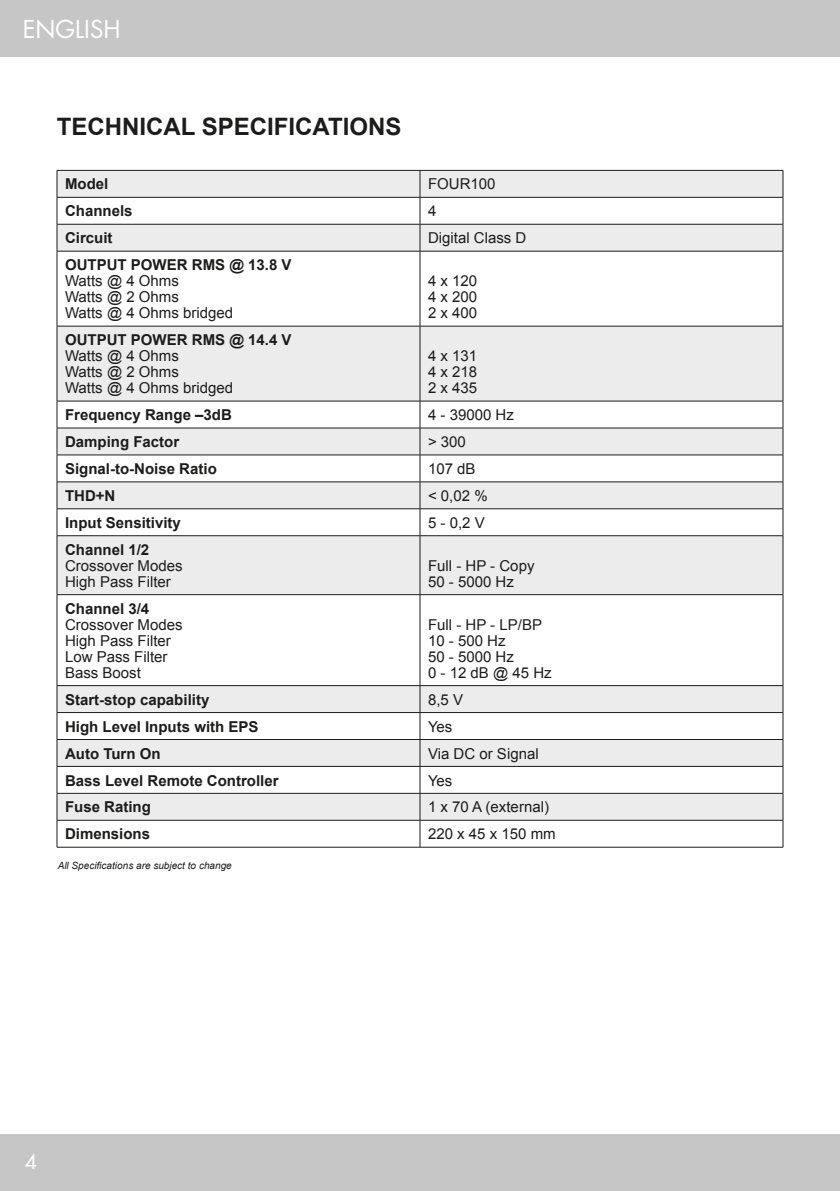
<style>
.page{position:relative;width:840px;height:1191px;background:#fff}
.page>*{position:absolute;margin:0;border:0;box-sizing:border-box;transform-origin:0 0}
.t1{font:700 24px "Arial";color:#1c1c1b}
.t2{font:24px "Futura";color:#fff}
.t3{font:20px "Futura";color:#fff}
.t4{font:15px/16px "Arial";color:#1c1c1b}
.t5{font:700 15px "Arial";color:#1c1c1b}
.t6{font:italic 10px "Arial";color:#1c1c1b}
</style>
<div class="page">
<div style="left:0;top:0;width:839px;height:57px;background:#c6c6c6"></div>
<div style="left:0;top:1134px;width:839px;height:57px;background:#c6c6c6"></div>
<svg style="left:58px;top:252px;width:724px;height:460px"></svg>
<svg style="left:58px;top:713px;width:724px;height:134px"></svg>
<hr style="left:57px;top:251px;width:363px;height:1px;background:#1c1c1b">
<hr style="left:57px;top:251px;width:1px;height:75px;background:#1c1c1b">
<hr style="left:420px;top:251px;width:362px;height:1px;background:#1c1c1b">
<hr style="left:419px;top:251px;width:1px;height:75px;background:#1c1c1b">
<hr style="left:782px;top:251px;width:1px;height:75px;background:#1c1c1b">
<hr style="left:57px;top:595px;width:1px;height:90px;background:#1c1c1b">
<hr style="left:419px;top:595px;width:1px;height:90px;background:#1c1c1b">
<hr style="left:782px;top:595px;width:1px;height:90px;background:#1c1c1b">
<hr style="left:57px;top:326px;width:363px;height:1px;background:#1c1c1b">
<hr style="left:57px;top:326px;width:1px;height:75px;background:#1c1c1b">
<hr style="left:420px;top:326px;width:362px;height:1px;background:#1c1c1b">
<hr style="left:419px;top:326px;width:1px;height:75px;background:#1c1c1b">
<hr style="left:782px;top:326px;width:1px;height:75px;background:#1c1c1b">
<hr style="left:57px;top:401px;width:363px;height:1px;background:#1c1c1b">
<hr style="left:420px;top:401px;width:362px;height:1px;background:#1c1c1b">
<hr style="left:57px;top:428px;width:363px;height:1px;background:#1c1c1b">
<hr style="left:57px;top:454px;width:363px;height:1px;background:#1c1c1b">
<hr style="left:420px;top:428px;width:362px;height:1px;background:#1c1c1b">
<hr style="left:420px;top:454px;width:362px;height:1px;background:#1c1c1b">
<hr style="left:57px;top:481px;width:363px;height:1px;background:#1c1c1b">
<svg style="left:57px;top:401px;width:1px;height:134px"></svg>
<hr style="left:57px;top:508px;width:363px;height:1px;background:#1c1c1b">
<hr style="left:420px;top:481px;width:362px;height:1px;background:#1c1c1b">
<svg style="left:419px;top:401px;width:1px;height:134px"></svg>
<svg style="left:782px;top:401px;width:1px;height:134px"></svg>
<hr style="left:420px;top:508px;width:362px;height:1px;background:#1c1c1b">
<hr style="left:57px;top:535px;width:363px;height:1px;background:#1c1c1b">
<hr style="left:57px;top:536px;width:1px;height:58px;background:#1c1c1b">
<hr style="left:57px;top:594px;width:363px;height:1px;background:#1c1c1b">
<hr style="left:420px;top:535px;width:362px;height:1px;background:#1c1c1b">
<hr style="left:419px;top:536px;width:1px;height:58px;background:#1c1c1b">
<hr style="left:782px;top:536px;width:1px;height:58px;background:#1c1c1b">
<hr style="left:420px;top:594px;width:362px;height:1px;background:#1c1c1b">
<hr style="left:57px;top:170px;width:363px;height:1px;background:#1c1c1b">
<hr style="left:420px;top:170px;width:362px;height:1px;background:#1c1c1b">
<svg style="left:57px;top:171px;width:726px;height:80px"></svg>
<hr style="left:420px;top:197px;width:362px;height:1px;background:#1c1c1b">
<hr style="left:57px;top:847px;width:363px;height:1px;background:#1c1c1b">
<hr style="left:420px;top:847px;width:362px;height:1px;background:#1c1c1b">
<hr style="left:57px;top:685px;width:363px;height:1px;background:#1c1c1b">
<hr style="left:57px;top:712px;width:363px;height:1px;background:#1c1c1b">
<hr style="left:420px;top:685px;width:362px;height:1px;background:#1c1c1b">
<hr style="left:420px;top:712px;width:362px;height:1px;background:#1c1c1b">
<hr style="left:57px;top:739px;width:363px;height:1px;background:#1c1c1b">
<hr style="left:57px;top:766px;width:363px;height:1px;background:#1c1c1b">
<hr style="left:420px;top:739px;width:362px;height:1px;background:#1c1c1b">
<hr style="left:420px;top:766px;width:362px;height:1px;background:#1c1c1b">
<hr style="left:57px;top:793px;width:363px;height:1px;background:#1c1c1b">
<svg style="left:57px;top:686px;width:1px;height:161px"></svg>
<hr style="left:57px;top:820px;width:363px;height:1px;background:#1c1c1b">
<hr style="left:420px;top:793px;width:362px;height:1px;background:#1c1c1b">
<svg style="left:419px;top:686px;width:1px;height:161px"></svg>
<svg style="left:782px;top:686px;width:1px;height:161px"></svg>
<hr style="left:420px;top:820px;width:362px;height:1px;background:#1c1c1b">
<h1 class="t2" style="left:23px;top:12px;width:99px">ENGLISH</h1>
<h1 class="t1" style="left:57px;top:110px;width:346px">TECHNICAL SPECIFICATIONS</h1>
<p class="t5" style="left:65px;top:174px;width:45px">Model</p>
<p class="t4" style="left:428px;top:176px;width:69px">FOUR100</p>
<p class="t5" style="left:65px;top:201px;width:69px">Channels</p>
<p class="t4" style="left:428px;top:203px;width:10px">4</p>
<p class="t5" style="left:65px;top:228px;width:49px">Circuit</p>
<p class="t4" style="left:428px;top:230px;width:100px">Digital Class D</p>
<p class="t5" style="left:65px;top:255px;width:228px">OUTPUT POWER RMS @ 13.8 V</p>
<p class="t4" style="left:65px;top:273px;width:170px">Watts @ 4 Ohms<br>Watts @ 2 Ohms<br>Watts @ 4 Ohms bridged</p>
<p class="t4" style="left:428px;top:273px;width:51px;text-align:justify">4 x 120<br>4 x 200<br>2 x 400</p>
<p class="t5" style="left:65px;top:330px;width:228px">OUTPUT POWER RMS @ 14.4 V</p>
<p class="t4" style="left:65px;top:348px;width:170px">Watts @ 4 Ohms<br>Watts @ 2 Ohms<br>Watts @ 4 Ohms bridged</p>
<p class="t4" style="left:428px;top:348px;width:51px;text-align:justify">4 x 131<br>4 x 218<br>2 x 435</p>
<p class="t5" style="left:65px;top:405px;width:168px">Frequency Range –3dB</p>
<p class="t4" style="left:428px;top:407px;width:87px">4 - 39000 Hz</p>
<p class="t5" style="left:65px;top:432px;width:116px">Damping Factor</p>
<p class="t4" style="left:428px;top:434px;width:39px">&gt; 300</p>
<p class="t5" style="left:65px;top:459px;width:153px">Signal-to-Noise Ratio</p>
<p class="t4" style="left:428px;top:461px;width:49px">107 dB</p>
<p class="t5" style="left:65px;top:485px;width:52px">THD+N</p>
<p class="t4" style="left:428px;top:488px;width:61px">&lt; 0,02 %</p>
<p class="t5" style="left:65px;top:512px;width:117px">Input Sensitivity</p>
<p class="t4" style="left:428px;top:515px;width:58px">5 - 0,2 V</p>
<p class="t5" style="left:65px;top:539px;width:86px">Channel 1/2</p>
<p class="t4" style="left:65px;top:557px;width:119px">Crossover Modes<br>High Pass Filter</p>
<p class="t4" style="left:428px;top:557px;width:108px">Full - HP - Copy<br>50 - 5000 Hz</p>
<p class="t5" style="left:65px;top:598px;width:86px">Channel 3/4</p>
<p class="t4" style="left:65px;top:616px;width:119px">Crossover Modes<br>High Pass Filter<br>Low Pass Filter<br>Bass Boost</p>
<p class="t4" style="left:428px;top:616px;width:125px">Full - HP - LP/BP<br>10 - 500 Hz<br>50 - 5000 Hz<br>0 - 12 dB @ 45 Hz</p>
<p class="t5" style="left:65px;top:689px;width:146px">Start-stop capability</p>
<p class="t4" style="left:428px;top:691px;width:37px">8,5 V</p>
<p class="t5" style="left:65px;top:716px;width:195px">High Level Inputs with EPS</p>
<p class="t4" style="left:428px;top:718px;width:26px">Yes</p>
<p class="t5" style="left:65px;top:743px;width:97px">Auto Turn On</p>
<p class="t4" style="left:428px;top:745px;width:112px">Via DC or Signal</p>
<p class="t5" style="left:65px;top:770px;width:215px">Bass Level Remote Controller</p>
<p class="t4" style="left:428px;top:772px;width:26px">Yes</p>
<p class="t5" style="left:65px;top:797px;width:87px">Fuse Rating</p>
<p class="t4" style="left:428px;top:799px;width:122px">1 x 70 A (external)</p>
<p class="t5" style="left:65px;top:824px;width:87px">Dimensions</p>
<p class="t4" style="left:428px;top:826px;width:129px">220 x 45 x 150 mm</p>
<p class="t6" style="left:58px;top:859px;width:175px">All Specifications are subject to change</p>
<h2 class="t3" style="left:25px;top:1148px;width:14px">4</h2>
</div>
